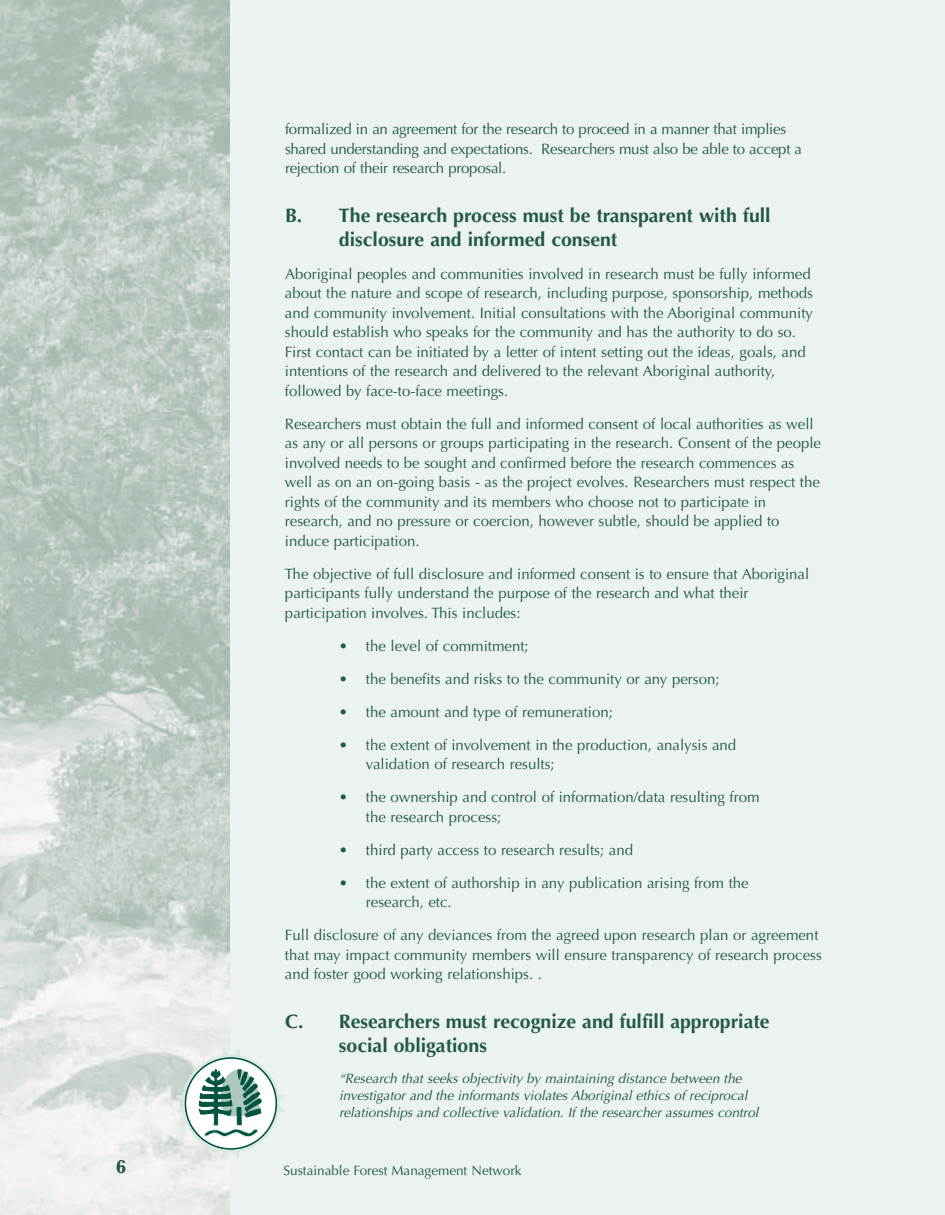
<style>
.page{position:relative;width:945px;height:1215px;background:#ebf2f0}
.page>*{position:absolute;margin:0;border:0;box-sizing:border-box;transform-origin:0 0}
.t1{font:700 19.5px/23.9px "Optima";color:#225a43}
.t2{font:800 19.5px "Optane";color:#225a43}
.t3{font:15px/19.5px "Optima";color:#225a43}
.t4{font:italic 13.5px/17.2px "Optima";color:#225a43}
.t5{font:13.5px "Optima";color:#225a43}
</style>
<div class="page">
<img style="left:0;top:1px;width:230px;height:1214px">
<div style="left:185px;top:1058px;width:91px;height:91px;background:#fff;border-radius:50%"></div>
<svg style="left:221px;top:1151px;width:19px;height:8px"></svg>
<svg style="left:279px;top:1095px;width:6px;height:17px"></svg>
<svg style="left:175px;top:1095px;width:8px;height:18px"></svg>
<svg style="left:222px;top:1048px;width:18px;height:8px"></svg>
<svg style="left:199px;top:1069px;width:63px;height:68px"></svg>
<div style="left:182px;top:1055px;width:98px;height:97px;border:3px solid #dae8e4;border-radius:50%"></div>
<h1 class="t2" style="left:117px;top:1155px;width:11px">6</h1>
<p class="t3" style="left:285px;top:121px;width:519px">formalized in an agreement for the research to proceed in a manner that implies shared understanding and expectations. Researchers must also be able to accept a rejection of their research proposal.</p>
<h1 class="t1" style="left:339px;top:204px;width:433px;text-indent:-54px">B. The research process must be transparent with full disclosure and informed consent</h1>
<p class="t3" style="left:285px;top:266px;width:530px">Aboriginal peoples and communities involved in research must be fully informed about the nature and scope of research, including purpose, sponsorship, methods and community involvement. Initial consultations with the Aboriginal community should establish who speaks for the community and has the authority to do so.<br>First contact can be initiated by a letter of intent setting out the ideas, goals, and intentions of the research and delivered to the relevant Aboriginal authority, followed by face-to-face meetings.</p>
<p class="t3" style="left:285px;top:416px;width:538px">Researchers must obtain the full and informed consent of local authorities as well as any or all persons or groups participating in the research. Consent of the people involved needs to be sought and confirmed before the research commences as well as on an on-going basis - as the project evolves. Researchers must respect the rights of the community and its members who choose not to participate in research, and no pressure or coercion, however subtle, should be applied to induce participation.</p>
<p class="t3" style="left:285px;top:566px;width:526px">The objective of full disclosure and informed consent is to ensure that Aboriginal participants fully understand the purpose of the research and what their participation involves. This includes:</p>
<p class="t3" style="left:339px;top:638px;width:191px">• the level of commitment;</p>
<p class="t3" style="left:339px;top:671px;width:382px">• the benefits and risks to the community or any person;</p>
<p class="t3" style="left:339px;top:704px;width:275px">• the amount and type of remuneration;</p>
<p class="t3" style="left:366px;top:737px;width:372px;text-indent:-27px">• the extent of involvement in the production, analysis and validation of research results;</p>
<p class="t3" style="left:366px;top:789px;width:395px;text-indent:-27px">• the ownership and control of information/data resulting from the research process;</p>
<p class="t3" style="left:339px;top:842px;width:296px">• third party access to research results; and</p>
<p class="t3" style="left:366px;top:875px;width:384px;text-indent:-27px">• the extent of authorship in any publication arising from the research, etc.</p>
<p class="t3" style="left:285px;top:927px;width:538px">Full disclosure of any deviances from the agreed upon research plan or agreement that may impact community members will ensure transparency of research process and foster good working relationships. .</p>
<h1 class="t1" style="left:339px;top:1010px;width:432px;text-indent:-54px">C. Researchers must recognize and fulfill appropriate social obligations</h1>
<p class="t4" style="left:339px;top:1071px;width:421px">“Research that seeks objectivity by maintaining distance between the investigator and the informants violates Aboriginal ethics of reciprocal relationships and collective validation. If the researcher assumes control</p>
<p class="t5" style="left:283px;top:1164px;width:240px">Sustainable Forest Management Network</p>
</div>
